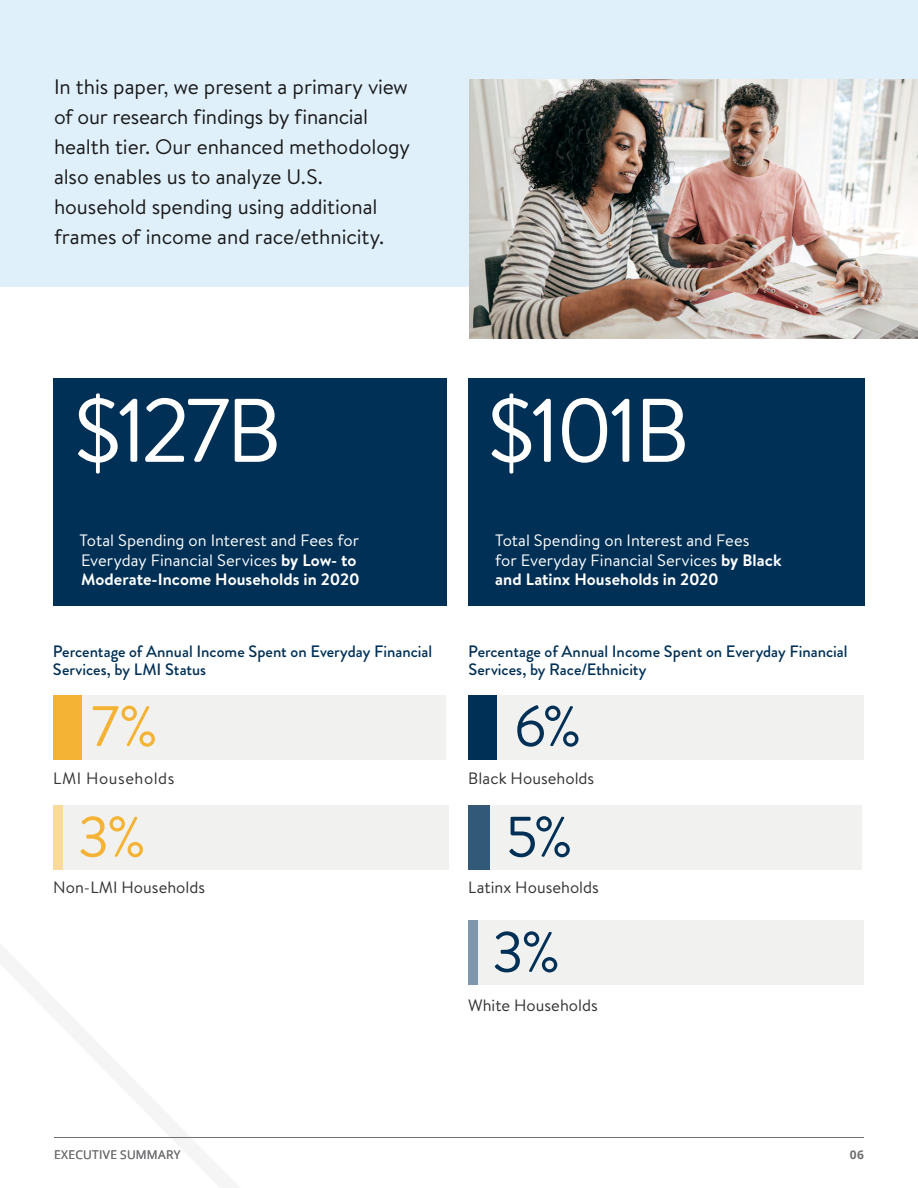
<style>
.page{position:relative;width:918px;height:1188px;background:#fff}
.page>*{position:absolute;margin:0;border:0;box-sizing:border-box;transform-origin:0 0}
.t1{font:90px "Brandon Text";letter-spacing:-.055em;color:#fff}
.Body_Text_-_Align_Le{font:57px "Brandon Text";color:#003056}
.Body_Text_-_Align_Le-2{font:57px "Brandon Text";color:#f5b335}
.t2{font:21px/30px "Brandon Text";letter-spacing:-.005em;color:#1a1a1a}
.t3{font:16.5px/19.8px "Brandon Text";color:#fff}
.Table_Figure_Heading{font:500 16.5px/18px "Brandon Grotesque";color:#003056}
.Body_Text_-_Align_Le-3{font:16.5px "Brandon Text";color:#333}
.Body_Text_-_Align_Le-4{font:16.5px "Brandon Text";letter-spacing:.03em;color:#333}
.t4{font:12px "Open Sans";letter-spacing:.03em;color:#717073}
.t5{font:700 12px "Open Sans";color:#717073}
.s1{font-weight:700}
</style>
<div class="page">
<hr style="left:54px;top:1137px;width:810px;height:1px;background:#717073">
<div style="left:0;top:0;width:918px;height:286px;background:#dff0fa"></div>
<img style="left:469px;top:79px;width:449px;height:259px">
<div style="left:55px;top:695px;width:391px;height:64px;background:#f1f1f0"></div>
<div style="left:57px;top:805px;width:392px;height:64px;background:#f1f1f0"></div>
<div style="left:53px;top:378px;width:393px;height:228px;background:#003056"></div>
<div style="left:53px;top:695px;width:29px;height:64px;background:#f5b335"></div>
<div style="left:53px;top:805px;width:9px;height:64px;background:#fad99a"></div>
<div style="left:473px;top:695px;width:391px;height:64px;background:#f1f1f0"></div>
<div style="left:470px;top:921px;width:394px;height:64px;background:#f1f1f0"></div>
<div style="left:468px;top:805px;width:394px;height:64px;background:#f1f1f0"></div>
<div style="left:468px;top:378px;width:397px;height:228px;background:#003056"></div>
<div style="left:468px;top:695px;width:29px;height:64px;background:#003056"></div>
<div style="left:468px;top:805px;width:21px;height:64px;background:#335978"></div>
<div style="left:468px;top:921px;width:9px;height:64px;background:#8097ab"></div>
<p class="t2" style="left:54px;top:71px;width:358px">In this paper, we present a primary view of our research findings by financial health tier. Our enhanced methodology also enables us to analyze U.S. household spending using additional frames of income and race/ethnicity.</p>
<p class="t1" style="left:71px;top:369px;width:213px">$127B</p>
<p class="t3" style="left:80px;top:530px;width:282px">Total Spending on Interest and Fees for<br>Everyday Financial Services <span class="s1">by Low- to<br>Moderate-Income Households in 2020</span></p>
<p class="Table_Figure_Heading" style="left:53px;top:643px;width:381px">Percentage of Annual Income Spent on Everyday Financial<br>Services, by LMI Status</p>
<p class="Body_Text_-_Align_Le-2" style="left:91px;top:687px;width:68px">7%</p>
<p class="Body_Text_-_Align_Le-4" style="left:53px;top:767px;width:123px">LMI Households</p>
<p class="Body_Text_-_Align_Le-2" style="left:77px;top:798px;width:70px">3%</p>
<p class="Body_Text_-_Align_Le-3" style="left:53px;top:876px;width:154px">Non-LMI Households</p>
<p class="t1" style="left:484px;top:369px;width:208px">$101B</p>
<p class="t3" style="left:495px;top:530px;width:288px">Total Spending on Interest and Fees<br>for Everyday Financial Services <span class="s1">by Black and Latinx Households in 2020</span></p>
<p class="Table_Figure_Heading" style="left:468px;top:643px;width:381px">Percentage of Annual Income Spent on Everyday Financial<br>Services, by Race/Ethnicity</p>
<p class="Body_Text_-_Align_Le" style="left:514px;top:687px;width:69px">6%</p>
<p class="Body_Text_-_Align_Le-3" style="left:468px;top:767px;width:128px">Black Households</p>
<p class="Body_Text_-_Align_Le" style="left:506px;top:798px;width:68px">5%</p>
<p class="Body_Text_-_Align_Le-3" style="left:468px;top:876px;width:132px">Latinx Households</p>
<p class="Body_Text_-_Align_Le" style="left:492px;top:913px;width:70px">3%</p>
<p class="Body_Text_-_Align_Le-3" style="left:468px;top:994px;width:131px">White Households</p>
<p class="t4" style="left:54px;top:1147px;width:128px">EXECUTIVE SUMMARY</p>
<p class="t5" style="left:850px;top:1146px;width:16px">06</p>
</div>
